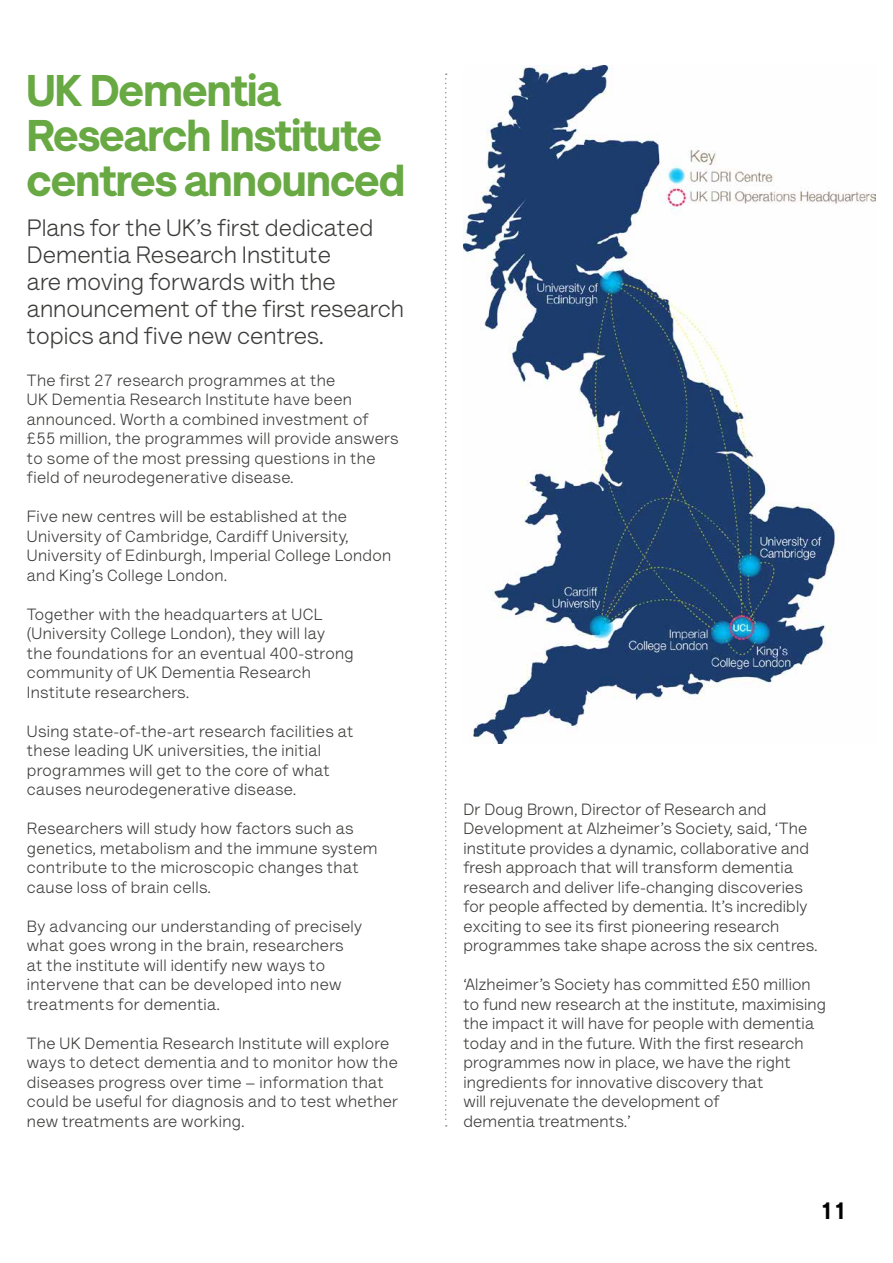
<style>
.page{position:relative;width:893px;height:1263px;background:#fff}
.page>*{position:absolute;margin:0;border:0;box-sizing:border-box;transform-origin:0 0}
.t1{font:900 45px/45px "AS Lettera Text";letter-spacing:-.01em;color:#68a944}
.t2{font:24px/27px "AS Lettera Text";color:#3c3c3b}
.t3{font:900 24px "AS Lettera Text";color:#000}
.t4{font:16.5px/19.5px "AS Lettera Text";letter-spacing:.02em;color:#3c3c3b}
</style>
<div class="page">
<svg style="left:445px;top:74px;width:2px;height:1053px"></svg>
<img style="left:463px;top:65px;width:413px;height:678px">
<h1 class="t1" style="left:27px;top:65px;width:380px">UK Dementia<br>Research Institute centres announced</h1>
<h2 class="t2" style="left:27px;top:212px;width:379px">Plans for the UK’s first dedicated<br>Dementia Research Institute<br>are moving forwards with the announcement of the first research topics and five new centres.</h2>
<p class="t4" style="left:27px;top:369px;width:373px">The first 27 research programmes at the<br>UK Dementia Research Institute have been announced. Worth a combined investment of £55 million, the programmes will provide answers to some of the most pressing questions in the field of neurodegenerative disease.</p>
<p class="t4" style="left:27px;top:505px;width:366px">Five new centres will be established at the University of Cambridge, Cardiff University, University of Edinburgh, Imperial College London and King’s College London.</p>
<p class="t4" style="left:27px;top:603px;width:328px">Together with the headquarters at UCL (University College London), they will lay the foundations for an eventual 400-strong community of UK Dementia Research Institute researchers.</p>
<p class="t4" style="left:27px;top:720px;width:328px">Using state-of-the-art research facilities at these leading UK universities, the initial programmes will get to the core of what causes neurodegenerative disease.</p>
<p class="t4" style="left:27px;top:817px;width:352px">Researchers will study how factors such as genetics, metabolism and the immune system contribute to the microscopic changes that cause loss of brain cells.</p>
<p class="t4" style="left:27px;top:915px;width:337px">By advancing our understanding of precisely what goes wrong in the brain, researchers at the institute will identify new ways to intervene that can be developed into new treatments for dementia.</p>
<p class="t4" style="left:27px;top:1032px;width:373px">The UK Dementia Research Institute will explore ways to detect dementia and to monitor how the diseases progress over time – information that could be useful for diagnosis and to test whether new treatments are working.</p>
<p class="t4" style="left:463px;top:798px;width:356px">Dr Doug Brown, Director of Research and Development at Alzheimer’s Society, said, ‘The institute provides a dynamic, collaborative and fresh approach that will transform dementia research and deliver life-changing discoveries for people affected by dementia. It’s incredibly exciting to see its first pioneering research programmes take shape across the six centres.</p>
<p class="t4" style="left:463px;top:973px;width:364px">‘Alzheimer’s Society has committed £50 million to fund new research at the institute, maximising the impact it will have for people with dementia today and in the future. With the first research programmes now in place, we have the right ingredients for innovative discovery that<br>will rejuvenate the development of<br>dementia treatments.’</p>
<h2 class="t3" style="left:819px;top:1191px;width:28px">11</h2>
</div>
